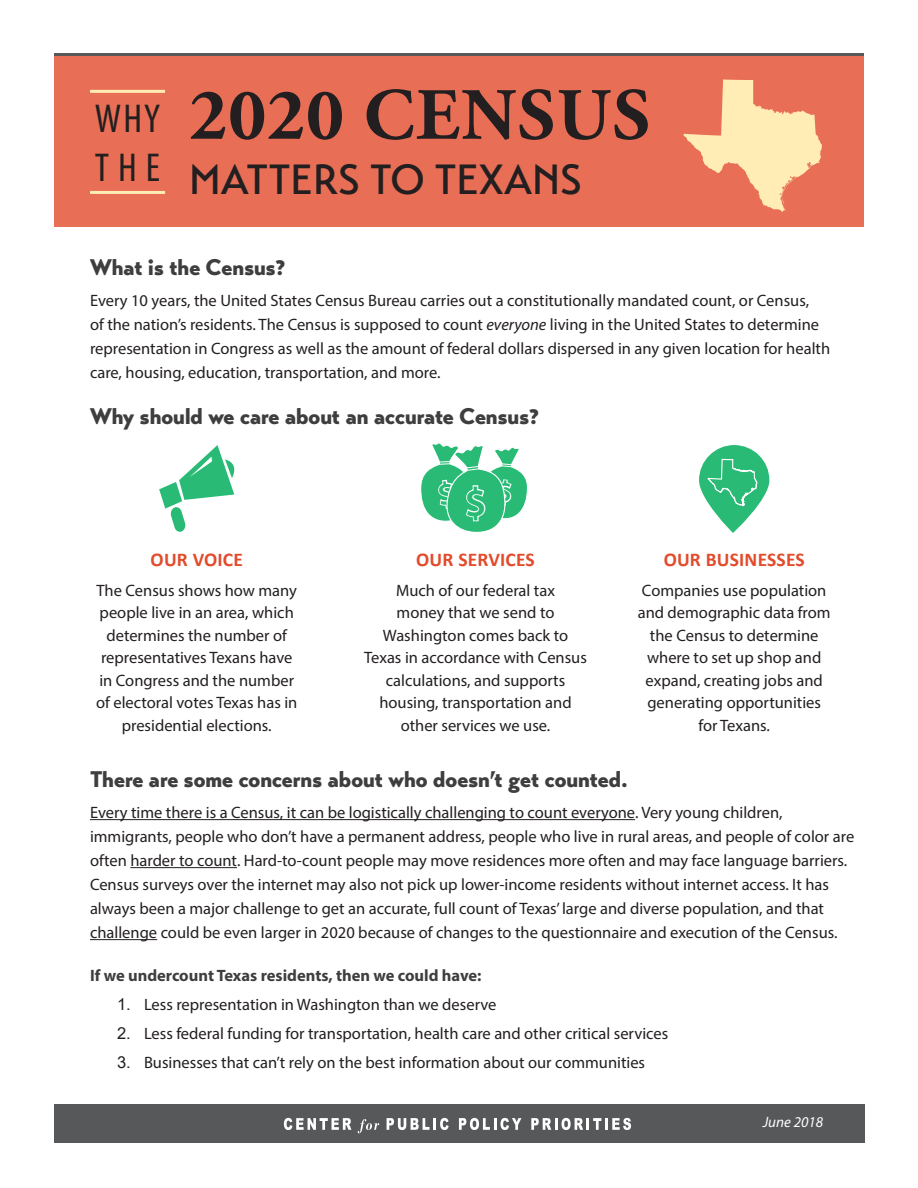
<style>
.page{position:relative;width:918px;height:1188px;background:#fff}
.page>*{position:absolute;margin:0;border:0;box-sizing:border-box;transform-origin:0 0}
.t1{font:700 73.35px "Adobe Garamond Pro";letter-spacing:.025em;color:#231f20}
.t2{font:500 42px "Transat";color:#231f20}
.t3{font:condensed 40.5px/48.6px "Myriad Pro";letter-spacing:.135em;color:#231f20}
.Body_Text{font:900 22.5px "Transat";color:#3e3e3f}
.Body_Text-2{font:700 19.5px "Calibri";letter-spacing:.01em;color:#e24b2c}
.No_Spacing{font:16.5px/22.5px "Myriad Pro";color:#231f20;text-align:center}
.No_Spacing-2{font:700 16.5px "Myriad Pro";color:#3e3e3f}
.Body_Text-3{font:italic 15px "Myriad Pro";color:#fff}
.s1{font-style:italic}
.s2{font-family:"Arial"}
</style>
<div class="page">
<div style="left:54px;top:1104px;width:810px;height:39px;background:#57585a"></div>
<div style="left:54px;top:55px;width:810px;height:172px;background:#e86f56"></div>
<svg style="left:284px;top:1118px;width:67px;height:12px"></svg>
<svg style="left:358px;top:1119px;width:21px;height:14px"></svg>
<svg style="left:387px;top:1118px;width:62px;height:12px"></svg>
<svg style="left:459px;top:1118px;width:62px;height:12px"></svg>
<svg style="left:531px;top:1118px;width:100px;height:12px"></svg>
<hr style="left:54px;top:53px;width:810px;height:3px;background:#57585a">
<hr style="left:90px;top:90px;width:75px;height:3px;background:#ffedb5">
<hr style="left:90px;top:191px;width:75px;height:3px;background:#ffedb5">
<svg style="left:683px;top:80px;width:139px;height:132px"></svg>
<hr style="left:90px;top:819px;width:545px;height:1px;background:#231f20">
<hr style="left:130px;top:867px;width:107px;height:1px;background:#231f20">
<hr style="left:90px;top:939px;width:67px;height:1px;background:#231f20">
<svg style="left:159px;top:445px;width:76px;height:87px"></svg>
<svg style="left:699px;top:445px;width:70px;height:88px;fill:#29bb76"></svg>
<svg style="left:707px;top:458px;width:51px;height:49px;background:#3fc184"></svg>
<svg style="left:420px;top:443px;width:108px;height:90px"></svg>
<p class="t3" style="left:95px;top:94px;width:67px">WHY<br>THE</p>
<p class="t1" style="left:189px;top:73px;width:462px">2020 CENSUS</p>
<p class="t2" style="left:189px;top:154px;width:394px">MATTERS TO TEXANS</p>
<p class="Body_Text" style="left:90px;top:253px;width:197px">What is the Census?</p>
<p class="No_Spacing" style="left:90px;top:288px;width:742px;line-height:24px;text-align:left">Every 10 years, the United States Census Bureau carries out a constitutionally mandated count, or Census,<br>of the nation’s residents. The Census is supposed to count <span class="s1">everyone</span> living in the United States to determine representation in Congress as well as the amount of federal dollars dispersed in any given location for health care, housing, education, transportation, and more.</p>
<p class="Body_Text" style="left:90px;top:402px;width:450px">Why should we care about an accurate Census?</p>
<p class="Body_Text-2" style="left:151px;top:546px;width:94px">OUR VOICE</p>
<p class="No_Spacing" style="left:96px;top:579px;width:203px">The Census shows how many people live in an area, which determines the number of representatives Texans have in Congress and the number of electoral votes Texas has in presidential elections.</p>
<p class="Body_Text-2" style="left:416px;top:546px;width:120px">OUR SERVICES</p>
<p class="No_Spacing" style="left:364px;top:579px;width:224px">Much of our federal tax<br>money that we send to<br>Washington comes back to<br>Texas in accordance with Census calculations, and supports housing, transportation and other services we use.</p>
<p class="Body_Text-2" style="left:664px;top:546px;width:143px">OUR BUSINESSES</p>
<p class="No_Spacing" style="left:638px;top:579px;width:194px">Companies use population and demographic data from the Census to determine where to set up shop and expand, creating jobs and generating opportunities for Texans.</p>
<p class="Body_Text" style="left:90px;top:766px;width:539px">There are some concerns about who doesn’t get counted.</p>
<p class="No_Spacing" style="left:90px;top:800px;width:766px;line-height:24px;text-align:left">Every time there is a Census, it can be logistically challenging to count everyone. Very young children, immigrants, people who don’t have a permanent address, people who live in rural areas, and people of color are often harder to count. Hard-to-count people may move residences more often and may face language barriers.<br>Census surveys over the internet may also not pick up lower-income residents without internet access. It has always been a major challenge to get an accurate, full count of Texas’ large and diverse population, and that challenge could be even larger in 2020 because of changes to the questionnaire and execution of the Census.</p>
<p class="No_Spacing-2" style="left:90px;top:964px;width:393px">If we undercount Texas residents, then we could have:</p>
<p class="No_Spacing" style="left:117px;top:993px;width:381px"><span class="s2">1.</span> Less representation in Washington than we deserve</p>
<p class="No_Spacing" style="left:117px;top:1022px;width:553px"><span class="s2">2.</span> Less federal funding for transportation, health care and other critical services</p>
<p class="No_Spacing" style="left:117px;top:1051px;width:530px"><span class="s2">3.</span> Businesses that can’t rely on the best information about our communities</p>
<p class="Body_Text-3" style="left:763px;top:1113px;width:62px">June 2018</p>
</div>
